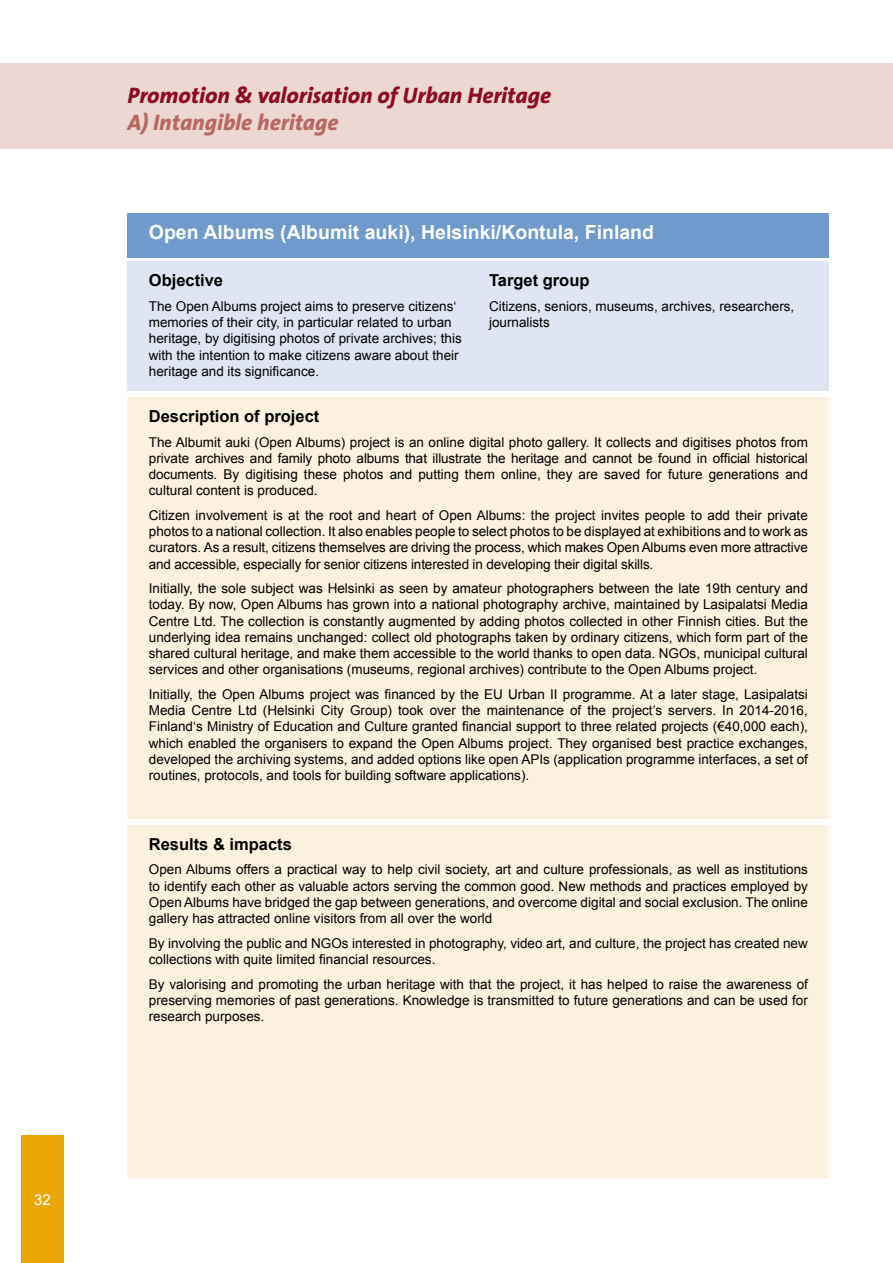
<style>
.page{position:relative;width:893px;height:1263px;background:#fff}
.page>*{position:absolute;margin:0;border:0;box-sizing:border-box;transform-origin:0 0}
.t1{font:italic 800 22.5px "The Sans";color:#8b0c25}
.t2{font:italic 800 22.5px "The Sans";color:#b66861}
.t3{font:700 19.5px "Arial";color:#fff}
.t4{font:700 16.5px "Arial";color:#000}
.t5{font:15px "Arial";color:#fff}
.t6{font:13.5px/16.2px "Arial";color:#000;text-align:justify}
</style>
<div class="page">
<div style="left:21px;top:1135px;width:43px;height:128px;background:#e8a607"></div>
<div style="left:0;top:64px;width:893px;height:85px;background:#ecd7d2"></div>
<div style="left:128px;top:213px;width:701px;height:44px;background:#709acc"></div>
<div style="left:128px;top:261px;width:701px;height:130px;background:#dfe5f3"></div>
<div style="left:128px;top:397px;width:701px;height:421px;background:#fcf1df"></div>
<div style="left:128px;top:825px;width:701px;height:353px;background:#fcf1df"></div>
<p class="t5" style="left:34px;top:1189px;width:18px">32</p>
<h1 class="t1" style="left:128px;top:77px;width:425px">Promotion &amp; valorisation of Urban Heritage</h1>
<h1 class="t2" style="left:128px;top:104px;width:212px">A) Intangible heritage</h1>
<h2 class="t3" style="left:149px;top:220px;width:507px">Open Albums (Albumit auki), Helsinki/Kontula, Finland</h2>
<p class="t4" style="left:149px;top:270px;width:76px">Objective</p>
<p class="t6" style="left:149px;top:298px;width:314px;text-align:left">The Open Albums project aims to preserve citizens‘ memories of their city, in particular related to urban heritage, by digitising photos of private archives; this with the intention to make citizens aware about their heritage and its significance.</p>
<p class="t4" style="left:489px;top:270px;width:102px">Target group</p>
<p class="t6" style="left:489px;top:298px;width:307px">Citizens, seniors, museums, archives, researchers, journalists</p>
<p class="t4" style="left:149px;top:405px;width:172px">Description of project</p>
<p class="t6" style="left:149px;top:434px;width:661px">The Albumit auki (Open Albums) project is an online digital photo gallery. It collects and digitises photos from private archives and family photo albums that illustrate the heritage and cannot be found in official historical documents. By digitising these photos and putting them online, they are saved for future generations and cultural content is produced.</p>
<p class="t6" style="left:149px;top:507px;width:661px">Citizen involvement is at the root and heart of Open Albums: the project invites people to add their private photos to a national collection. It also enables people to select photos to be displayed at exhibitions and to work as curators. As a result, citizens themselves are driving the process, which makes Open Albums even more attractive and accessible, especially for senior citizens interested in developing their digital skills.</p>
<p class="t6" style="left:149px;top:581px;width:661px">Initially, the sole subject was Helsinki as seen by amateur photographers between the late 19th century and today. By now, Open Albums has grown into a national photography archive, maintained by Lasipalatsi Media Centre Ltd. The collection is constantly augmented by adding photos collected in other Finnish cities. But the underlying idea remains unchanged: collect old photographs taken by ordinary citizens, which form part of the shared cultural heritage, and make them accessible to the world thanks to open data. NGOs, municipal cultural services and other organisations (museums, regional archives) contribute to the Open Albums project.</p>
<p class="t6" style="left:149px;top:686px;width:661px">Initially, the Open Albums project was financed by the EU Urban II programme. At a later stage, Lasipalatsi Media Centre Ltd (Helsinki City Group) took over the maintenance of the project’s servers. In 2014-2016, Finland‘s Ministry of Education and Culture granted financial support to three related projects (€40,000 each), which enabled the organisers to expand the Open Albums project. They organised best practice exchanges, developed the archiving systems, and added options like open APIs (application programme interfaces, a set of routines, protocols, and tools for building software applications).</p>
<p class="t4" style="left:149px;top:833px;width:145px">Results &amp; impacts</p>
<p class="t6" style="left:149px;top:862px;width:661px">Open Albums offers a practical way to help civil society, art and culture professionals, as well as institutions to identify each other as valuable actors serving the common good. New methods and practices employed by Open Albums have bridged the gap between generations, and overcome digital and social exclusion. The online gallery has attracted online visitors from all over the world</p>
<p class="t6" style="left:149px;top:935px;width:660px">By involving the public and NGOs interested in photography, video art, and culture, the project has created new collections with quite limited financial resources.</p>
<p class="t6" style="left:149px;top:976px;width:661px">By valorising and promoting the urban heritage with that the project, it has helped to raise the awareness of preserving memories of past generations. Knowledge is transmitted to future generations and can be used for research purposes.</p>
</div>
